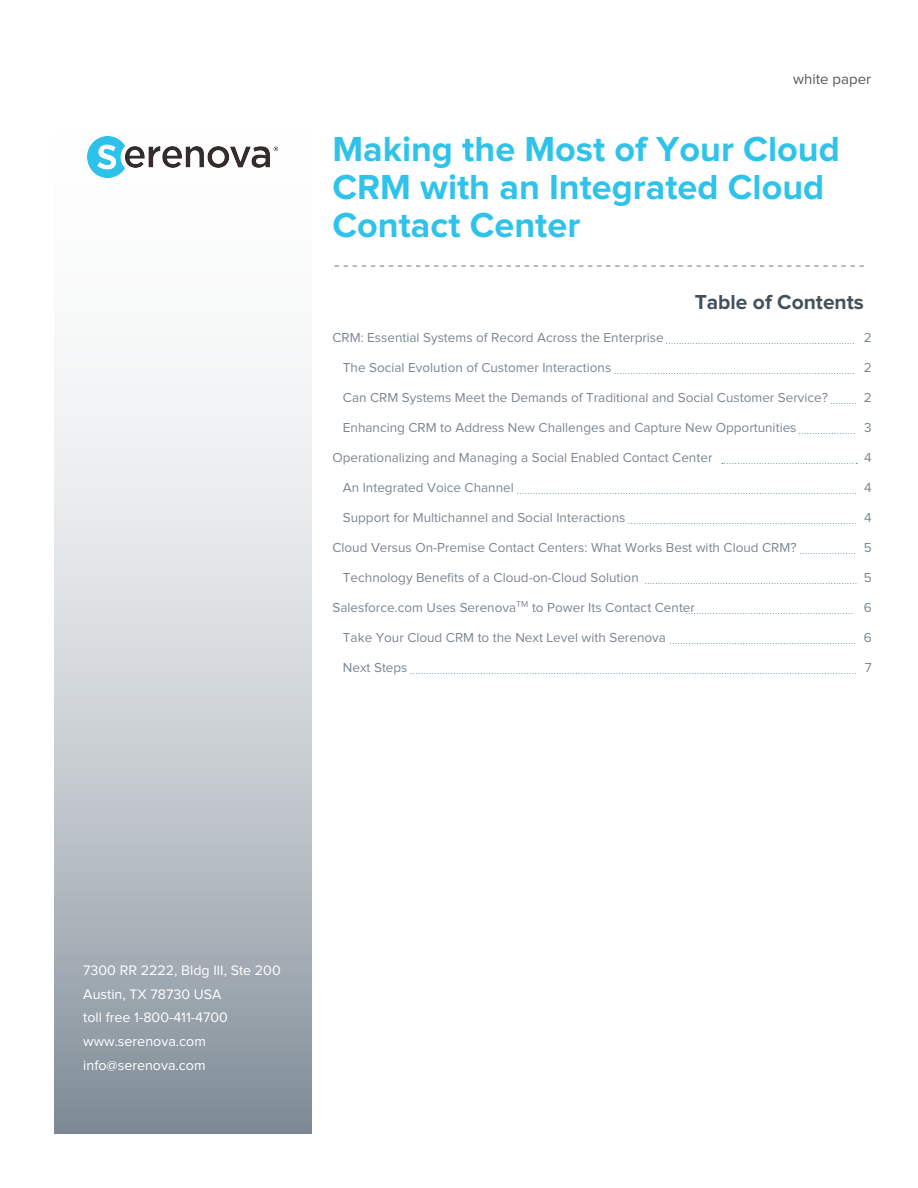
<style>
.page{position:relative;width:918px;height:1188px;background:#fff}
.page>*{position:absolute;margin:0;border:0;box-sizing:border-box;transform-origin:0 0}
.t1{font:700 36px/37.5px "Proxima Nova";color:#2fc3eb}
.t2{font:700 21px "Proxima Nova";color:#43515c}
.t3{font:15px "Proxima Nova";color:#58595b}
.t4{font:14.25px/23.9px "Proxima Nova";color:#fff}
.t5{font:13.5px "Proxima Nova";color:#7a8792}
</style>
<div class="page">
<svg style="left:666px;top:343px;width:188px;height:1px"></svg>
<svg style="left:615px;top:373px;width:239px;height:1px"></svg>
<svg style="left:831px;top:403px;width:25px;height:1px"></svg>
<svg style="left:801px;top:433px;width:54px;height:1px"></svg>
<svg style="left:722px;top:463px;width:135px;height:1px"></svg>
<svg style="left:519px;top:493px;width:337px;height:1px"></svg>
<svg style="left:629px;top:523px;width:227px;height:1px"></svg>
<svg style="left:802px;top:553px;width:53px;height:1px"></svg>
<svg style="left:645px;top:583px;width:211px;height:1px"></svg>
<svg style="left:688px;top:613px;width:165px;height:1px"></svg>
<svg style="left:672px;top:643px;width:184px;height:1px"></svg>
<svg style="left:411px;top:673px;width:445px;height:1px"></svg>
<svg style="left:54px;top:369px;width:258px;height:765px;background:#c3c9ce"></svg>
<svg style="left:334px;top:266px;width:530px;height:1px"></svg>
<img style="left:87px;top:136px;width:191px;height:42px">
<p class="t3" style="left:793px;top:72px;width:79px">white paper</p>
<h1 class="t1" style="left:332px;top:132px;width:509px">Making the Most of Your Cloud<br>CRM with an Integrated Cloud<br>Contact Center</h1>
<h2 class="t2" style="left:695px;top:292px;width:171px">Table of Contents</h2>
<p class="t5" style="left:332px;top:331px;width:333px">CRM: Essential Systems of Record Across the Enterprise</p>
<p class="t5" style="left:864px;top:331px;width:9px">2</p>
<p class="t5" style="left:343px;top:361px;width:270px">The Social Evolution of Customer Interactions</p>
<p class="t5" style="left:864px;top:361px;width:9px">2</p>
<p class="t5" style="left:343px;top:391px;width:487px">Can CRM Systems Meet the Demands of Traditional and Social Customer Service?</p>
<p class="t5" style="left:864px;top:391px;width:9px">2</p>
<p class="t5" style="left:343px;top:421px;width:455px">Enhancing CRM to Address New Challenges and Capture New Opportunities</p>
<p class="t5" style="left:864px;top:421px;width:9px">3</p>
<p class="t5" style="left:332px;top:451px;width:382px">Operationalizing and Managing a Social Enabled Contact Center</p>
<p class="t5" style="left:864px;top:451px;width:9px">4</p>
<p class="t5" style="left:343px;top:481px;width:172px">An Integrated Voice Channel</p>
<p class="t5" style="left:864px;top:481px;width:9px">4</p>
<p class="t5" style="left:343px;top:511px;width:284px">Support for Multichannel and Social Interactions</p>
<p class="t5" style="left:864px;top:511px;width:9px">4</p>
<p class="t5" style="left:332px;top:541px;width:466px">Cloud Versus On-Premise Contact Centers: What Works Best with Cloud CRM?</p>
<p class="t5" style="left:864px;top:541px;width:9px">5</p>
<p class="t5" style="left:343px;top:571px;width:297px">Technology Benefits of a Cloud-on-Cloud Solution</p>
<p class="t5" style="left:864px;top:571px;width:9px">5</p>
<p class="t5" style="left:332px;top:601px;width:364px">Salesforce.com Uses Serenova<sup>TM</sup> to Power Its Contact Center</p>
<p class="t5" style="left:864px;top:601px;width:9px">6</p>
<p class="t5" style="left:343px;top:631px;width:325px">Take Your Cloud CRM to the Next Level with Serenova</p>
<p class="t5" style="left:864px;top:631px;width:9px">6</p>
<p class="t5" style="left:343px;top:661px;width:66px">Next Steps</p>
<p class="t5" style="left:865px;top:661px;width:8px">7</p>
<p class="t4" style="left:83px;top:959px;width:199px">7300 RR 2222, Bldg III, Ste 200<br>Austin, TX 78730 USA<br>toll free 1-800-411-4700 www.serenova.com info@serenova.com</p>
</div>
